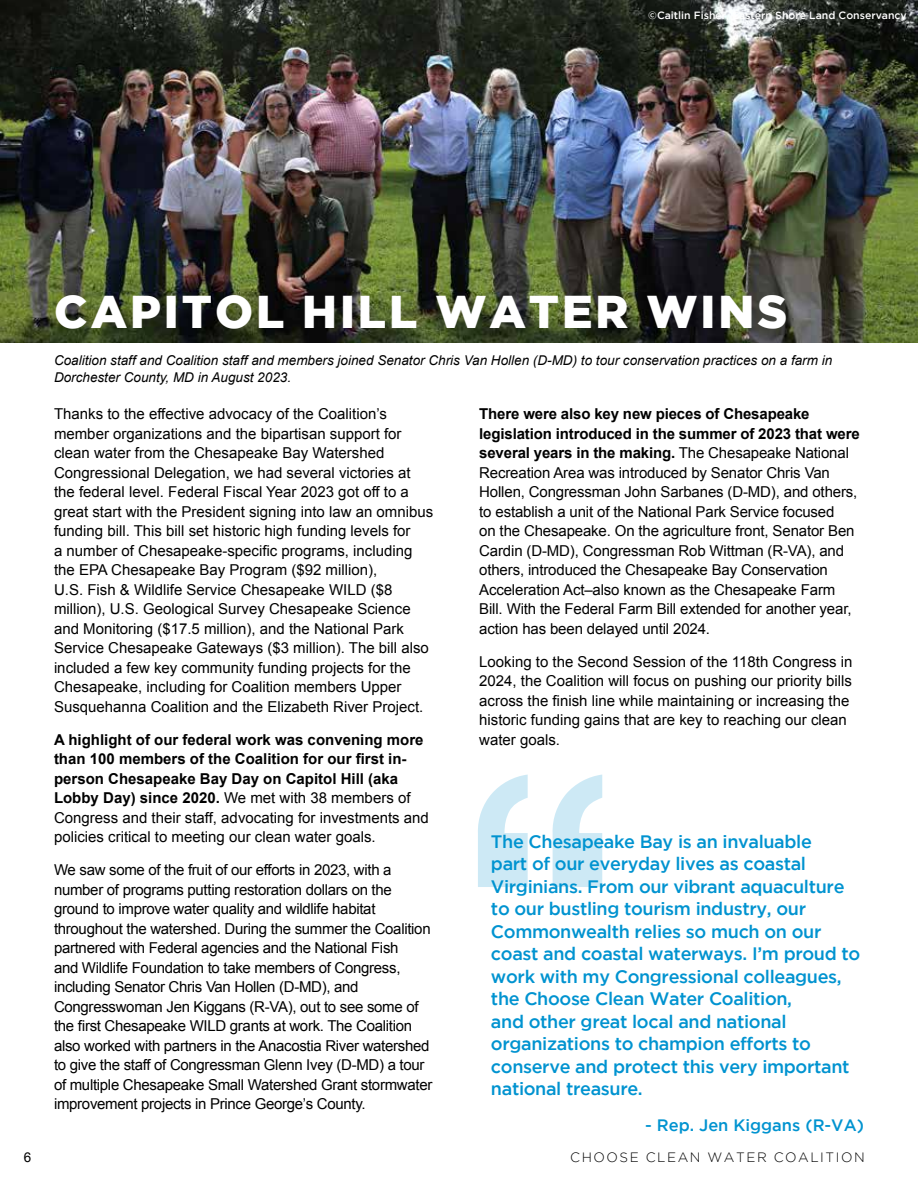
<style>
.page{position:relative;width:918px;height:1188px;background:#fff}
.page>*{position:absolute;margin:0;border:0;box-sizing:border-box;transform-origin:0 0}
.t1{font:700 350.4px "Helvetica Neue";color:#0093d0}
.t2{font:900 45.9px "Gotham";letter-spacing:.065em;color:#fff}
.t3{font:500 18px/22.5px "Gotham";letter-spacing:-.02em;color:#0093d0}
.t4{font:500 16.5px "Gotham";color:#0093d0}
.t5{font:15px/19.5px "Arial";letter-spacing:-.01em;color:#000}
.t6{font:700 15px/19.5px "Arial";color:#000}
.t7{font:italic 13.5px/16.5px "Arial";color:#000}
.t8{font:300 13.5px "Gotham";letter-spacing:.115em;color:#000}
.t9{font:13.5px "Arial";color:#000}
.t10{font:500 10.5px "Gotham";color:#fff}
.s1{font-weight:400}
.s2{font-weight:700}
</style>
<div class="page">
<img style="left:0;top:0;width:918px;height:343px">
<p class="t10" style="left:648px;top:9px;width:260px">©Caitlin Fisher, Eastern Shore Land Conservancy</p>
<h2 class="t2" style="left:54px;top:286px;width:735px">CAPITOL HILL WATER WINS</h2>
<p class="t7" style="left:54px;top:353px;width:780px">Coalition staff and Coalition staff and members joined Senator Chris Van Hollen (D-MD) to tour conservation practices on a farm in<br>Dorchester County, MD in August 2023.</p>
<p class="t5" style="left:54px;top:404px;width:381px">Thanks to the effective advocacy of the Coalition’s member organizations and the bipartisan support for clean water from the Chesapeake Bay Watershed Congressional Delegation, we had several victories at the federal level. Federal Fiscal Year 2023 got off to a great start with the President signing into law an omnibus funding bill. This bill set historic high funding levels for<br>a number of Chesapeake-specific programs, including the EPA Chesapeake Bay Program ($92 million),<br>U.S. Fish &amp; Wildlife Service Chesapeake WILD ($8 million), U.S. Geological Survey Chesapeake Science and Monitoring ($17.5 million), and the National Park Service Chesapeake Gateways ($3 million). The bill also included a few key community funding projects for the Chesapeake, including for Coalition members Upper Susquehanna Coalition and the Elizabeth River Project.</p>
<p class="t6" style="left:54px;top:730px;width:376px">A highlight of our federal work was convening more than 100 members of the Coalition for our first in&shy;person Chesapeake Bay Day on Capitol Hill (aka Lobby Day) since 2020. <span class="s1">We met with 38 members of Congress and their staff, advocating for investments and policies critical to meeting our clean water goals.</span></p>
<p class="t5" style="left:54px;top:860px;width:380px">We saw some of the fruit of our efforts in 2023, with a number of programs putting restoration dollars on the ground to improve water quality and wildlife habitat throughout the watershed. During the summer the Coalition partnered with Federal agencies and the National Fish<br>and Wildlife Foundation to take members of Congress, including Senator Chris Van Hollen (D-MD), and Congresswoman Jen Kiggans (R-VA), out to see some of the first Chesapeake WILD grants at work. The Coalition also worked with partners in the Anacostia River watershed to give the staff of Congressman Glenn Ivey (D-MD) a tour of multiple Chesapeake Small Watershed Grant stormwater improvement projects in Prince George’s County.</p>
<p class="t5" style="left:479px;top:404px;width:382px"><span class="s2">There were also key new pieces of Chesapeake legislation introduced in the summer of 2023 that were several years in the making.</span> The Chesapeake National Recreation Area was introduced by Senator Chris Van Hollen, Congressman John Sarbanes (D-MD), and others, to establish a unit of the National Park Service focused<br>on the Chesapeake. On the agriculture front, Senator Ben Cardin (D-MD), Congressman Rob Wittman (R-VA), and others, introduced the Chesapeake Bay Conservation Acceleration Act–also known as the Chesapeake Farm Bill. With the Federal Farm Bill extended for another year, action has been delayed until 2024.</p>
<p class="t5" style="left:479px;top:652px;width:375px">Looking to the Second Session of the 118th Congress in 2024, the Coalition will focus on pushing our priority bills across the finish line while maintaining or increasing the historic funding gains that are key to reaching our clean water goals.</p>
<h1 class="t1" style="left:459px;top:625px;width:164px">“</h1>
<p class="t3" style="left:491px;top:830px;width:371px">The Chesapeake Bay is an invaluable<br>part of our everyday lives as coastal Virginians. From our vibrant aquaculture to our bustling tourism industry, our Commonwealth relies so much on our coast and coastal waterways. I’m proud to work with my Congressional colleagues, the Choose Clean Water Coalition,<br>and other great local and national organizations to champion efforts to conserve and protect this very important national treasure.</p>
<p class="t4" style="left:645px;top:1116px;width:220px">- Rep. Jen Kiggans (R-VA)</p>
<p class="t9" style="left:24px;top:1148px;width:9px">6</p>
<p class="t8" style="left:570px;top:1149px;width:296px">CHOOSE CLEAN WATER COALITION</p>
</div>
